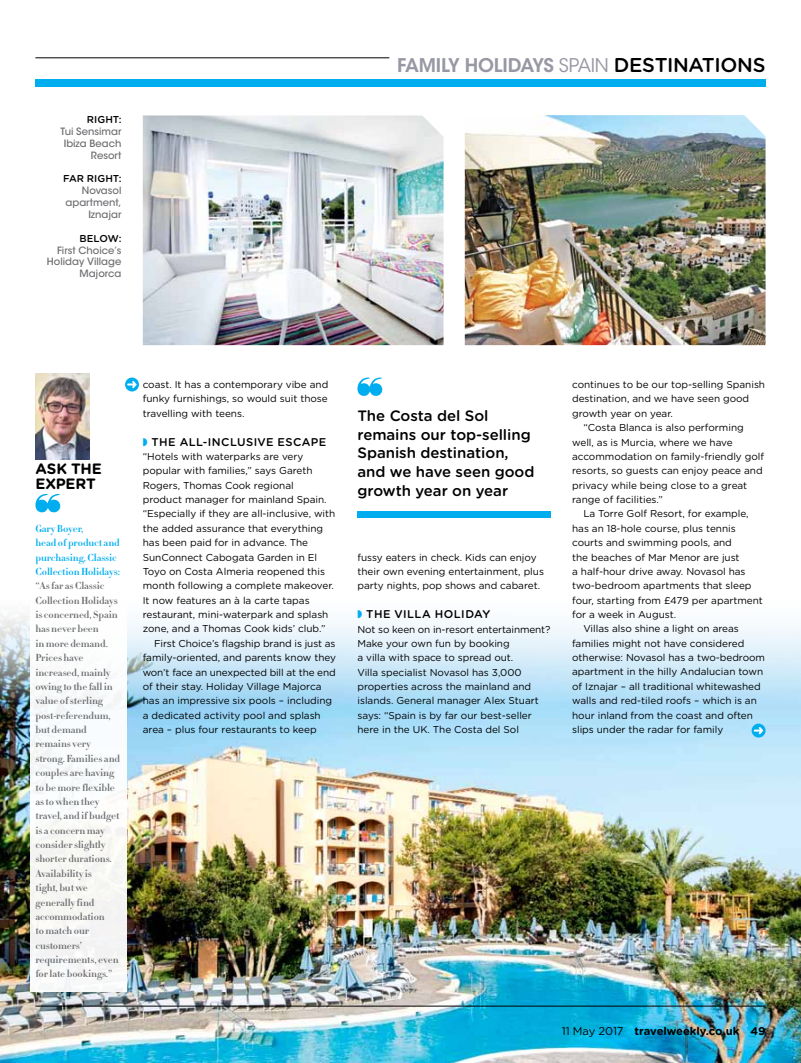
<style>
.page{position:relative;width:801px;height:1063px;background:#fff}
.page>*{position:absolute;margin:0;border:0;box-sizing:border-box;transform-origin:0 0}
.t1{font:600 18.75px "ITC Avant Garde Std";letter-spacing:-.02em;color:#9898a4}
.t2{font:500 15px/18.8px "Gotham Rounded";letter-spacing:-.005em;color:#000}
.t3{font:700 15px/14.4px "Gotham Rounded";letter-spacing:-.01em;color:#000}
.t4{font:500 11.25px "Gotham Rounded";letter-spacing:.04em;color:#000}
.t5{font:700 11.25px "Gotham Rounded";letter-spacing:-.01em;color:#000}
.t6{font:10px/14.4px "Gotham Rounded";letter-spacing:-.005em;color:#000}
.t7{font:700 10px/14.4px "Didot HTF 06";letter-spacing:-.01em;color:#6d6e71}
.t8{font:500 10px/11.9px "ITC Avant Garde Std";color:#6d6e71;text-align:right}
.t9{font:700 10px/14.4px "Didot HTF 06";letter-spacing:-.01em;color:#00aeef}
.t10{font:500 10px "Gotham Rounded";letter-spacing:.005em;color:#000}
.s1{font-weight:400}
.s2{font-family:"Gotham Rounded";font-weight:500;font-size:20px;color:#000}
</style>
<div class="page">
<div style="left:35px;top:79px;width:730px;height:7px;background:#00aeef"></div>
<img style="left:0;top:614px;width:801px;height:449px">
<hr style="left:35px;top:1006px;width:730px;height:1px;background:#000">
<hr style="left:35px;top:58px;width:354px;height:1px;background:#000">
<div style="left:357px;top:511px;width:194px;height:7px;background:#00aeef"></div>
<svg style="left:357px;top:378px;width:25px;height:18px"></svg>
<img style="left:465px;top:115px;width:300px;height:230px">
<div style="left:30px;top:518px;width:97px;height:474px;background:#fff"></div>
<img style="left:143px;top:115px;width:300px;height:230px">
<img style="left:35px;top:374px;width:54px;height:86px">
<svg style="left:35px;top:494px;width:25px;height:18px"></svg>
<div style="left:125px;top:378px;width:14px;height:13px;background:#00aeef;border-radius:50%"></div>
<svg style="left:127px;top:381px;width:10px;height:7px"></svg>
<svg style="left:751px;top:724px;width:14px;height:14px"></svg>
<svg style="left:754px;top:727px;width:9px;height:7px"></svg>
<svg style="left:358px;top:614px;width:4px;height:4px"></svg>
<p class="t10" style="left:87px;top:112px;width:36px">right:</p>
<p class="t8" style="left:60px;top:125px;width:62px">Tui Sensimar<br>Ibiza Beach<br>Resort</p>
<p class="t10" style="left:63px;top:172px;width:60px">far right:</p>
<p class="t8" style="left:66px;top:185px;width:57px">Novasol apartment,<br>Iznajar</p>
<p class="t10" style="left:79px;top:231px;width:43px">below:</p>
<p class="t8" style="left:47px;top:244px;width:76px">First Choice’s<br>Holiday Village<br>Majorca</p>
<h1 class="t1" style="left:397px;top:53px;width:370px">FAMILY HOLIDAYS <span class="s1">SPAIN</span> <span class="s2">destinations</span></h1>
<h2 class="t3" style="left:35px;top:461px;width:68px">ASK THE<br>EXPERT</h2>
<p class="t9" style="left:35px;top:521px;width:86px">Gary Boyer,<br>head of product and purchasing, Classic<br>Collection Holidays:</p>
<p class="t7" style="left:35px;top:579px;width:86px">“As far as Classic<br>Collection Holidays is concerned, Spain has never been<br>in more demand.<br>Prices have increased, mainly owing to the fall in value of sterling post-referendum, but demand remains very strong. Families and couples are having to be more flexible as to when they travel, and if budget is a concern may consider slightly shorter durations.<br>Availability is<br>tight, but we generally find accommodation<br>to match our customers’ requirements, even for late bookings.”</p>
<p class="t6" style="left:143px;top:377px;width:187px;text-align:justify">coast. It has a contemporary vibe and funky furnishings, so would suit those travelling with teens.</p>
<p class="t4" style="left:152px;top:434px;width:175px">THE ALL-INCLUSIVE ESCAPE</p>
<p class="t6" style="left:143px;top:449px;width:162px">“Hotels with waterparks are very</p>
<p class="t6" style="left:143px;top:463px;width:171px">popular with families,” says Gareth</p>
<p class="t6" style="left:143px;top:478px;width:152px">Rogers, Thomas Cook regional</p>
<p class="t6" style="left:143px;top:492px;width:185px">product manager for mainland Spain.</p>
<p class="t6" style="left:143px;top:506px;width:194px">“Especially if they are all-inclusive, with</p>
<p class="t6" style="left:143px;top:521px;width:182px">the added assurance that everything</p>
<p class="t6" style="left:143px;top:535px;width:167px">has been paid for in advance. The</p>
<p class="t6" style="left:143px;top:549px;width:176px">SunConnect Cabogata Garden in El</p>
<p class="t6" style="left:143px;top:564px;width:184px">Toyo on Costa Almeria reopened this</p>
<p class="t6" style="left:143px;top:578px;width:193px">month following a complete makeover.</p>
<p class="t6" style="left:143px;top:593px;width:168px">It now features an à la carte tapas</p>
<p class="t6" style="left:143px;top:607px;width:187px">restaurant, mini-waterpark and splash</p>
<p class="t6" style="left:143px;top:621px;width:184px">zone, and a Thomas Cook kids’ club.”</p>
<p class="t6" style="left:154px;top:636px;width:183px">First Choice’s flagship brand is just as</p>
<p class="t6" style="left:143px;top:650px;width:195px">family-oriented, and parents know they</p>
<p class="t6" style="left:143px;top:664px;width:194px">won’t face an unexpected bill at the end</p>
<p class="t6" style="left:143px;top:679px;width:180px">of their stay. Holiday Village Majorca</p>
<p class="t6" style="left:143px;top:693px;width:191px">has an impressive six pools – including</p>
<p class="t6" style="left:143px;top:707px;width:179px">a dedicated activity pool and splash</p>
<p class="t6" style="left:143px;top:722px;width:175px">area – plus four restaurants to keep</p>
<h2 class="t2" style="left:357px;top:406px;width:179px">The Costa del Sol remains our top-selling<br>Spanish destination, and we have seen good growth year on year</h2>
<p class="t6" style="left:357px;top:549px;width:188px">fussy eaters in check. Kids can enjoy their own evening entertainment, plus party nights, pop shows and cabaret.</p>
<p class="t4" style="left:366px;top:606px;width:103px">THE VI LLA HOLIDA</p>
<p class="t4" style="left:482px;top:606px;width:9px">Y</p>
<p class="t6" style="left:357px;top:621px;width:194px">Not so keen on in-resort entertainment?<br>Make your own fun by booking<br>a villa with space to spread out.<br>Villa specialist Novasol has 3,000 properties across the mainland and islands. General manager Alex Stuart says: “Spain is by far our best-seller here in the UK. The Costa del Sol</p>
<p class="t6" style="left:572px;top:377px;width:194px">continues to be our top-selling Spanish</p>
<p class="t6" style="left:572px;top:391px;width:179px">destination, and we have seen good</p>
<p class="t6" style="left:572px;top:406px;width:102px">growth year on year.</p>
<p class="t6" style="left:583px;top:420px;width:162px">“Costa Blanca is also performing</p>
<p class="t6" style="left:572px;top:434px;width:162px">well, as is Murcia, where we have</p>
<p class="t6" style="left:572px;top:449px;width:193px">accommodation on family-friendly golf</p>
<p class="t6" style="left:572px;top:463px;width:192px">resorts, so guests can enjoy peace and</p>
<p class="t6" style="left:572px;top:478px;width:177px">privacy while being close to a great</p>
<p class="t6" style="left:572px;top:492px;width:92px">range of facilities.”</p>
<p class="t6" style="left:583px;top:506px;width:167px">La Torre Golf Resort, for example,</p>
<p class="t6" style="left:572px;top:521px;width:165px">has an 18-hole course, plus tennis</p>
<p class="t6" style="left:572px;top:535px;width:161px">courts and swimming pools, and</p>
<p class="t6" style="left:572px;top:549px;width:169px">the beaches of Mar Menor are just</p>
<p class="t6" style="left:572px;top:564px;width:175px">a half‑hour drive away. Novasol has</p>
<p class="t6" style="left:572px;top:578px;width:181px">two‑bedroom apartments that sleep</p>
<p class="t6" style="left:572px;top:592px;width:192px">four, starting from £479 per apartment</p>
<p class="t6" style="left:572px;top:607px;width:106px">for a week in August.</p>
<p class="t6" style="left:583px;top:621px;width:157px">Villas also shine a light on areas</p>
<p class="t6" style="left:572px;top:636px;width:174px">families might not have considered</p>
<p class="t6" style="left:572px;top:650px;width:194px">otherwise: Novasol has a two-bedroom</p>
<p class="t6" style="left:572px;top:664px;width:193px">apartment in the hilly Andalucian town</p>
<p class="t6" style="left:572px;top:679px;width:190px">of Iznajar – all traditional whitewashed</p>
<p class="t6" style="left:572px;top:693px;width:186px">walls and red-tiled roofs – which is an</p>
<p class="t6" style="left:572px;top:707px;width:182px">hour inland from the coast and often</p>
<p class="t6" style="left:572px;top:722px;width:153px">slips under the radar for family</p>
<p class="t5" style="left:562px;top:1023px;width:205px"><span class="s1">11 May 2017</span> travelweekly.co.uk 49</p>
</div>
